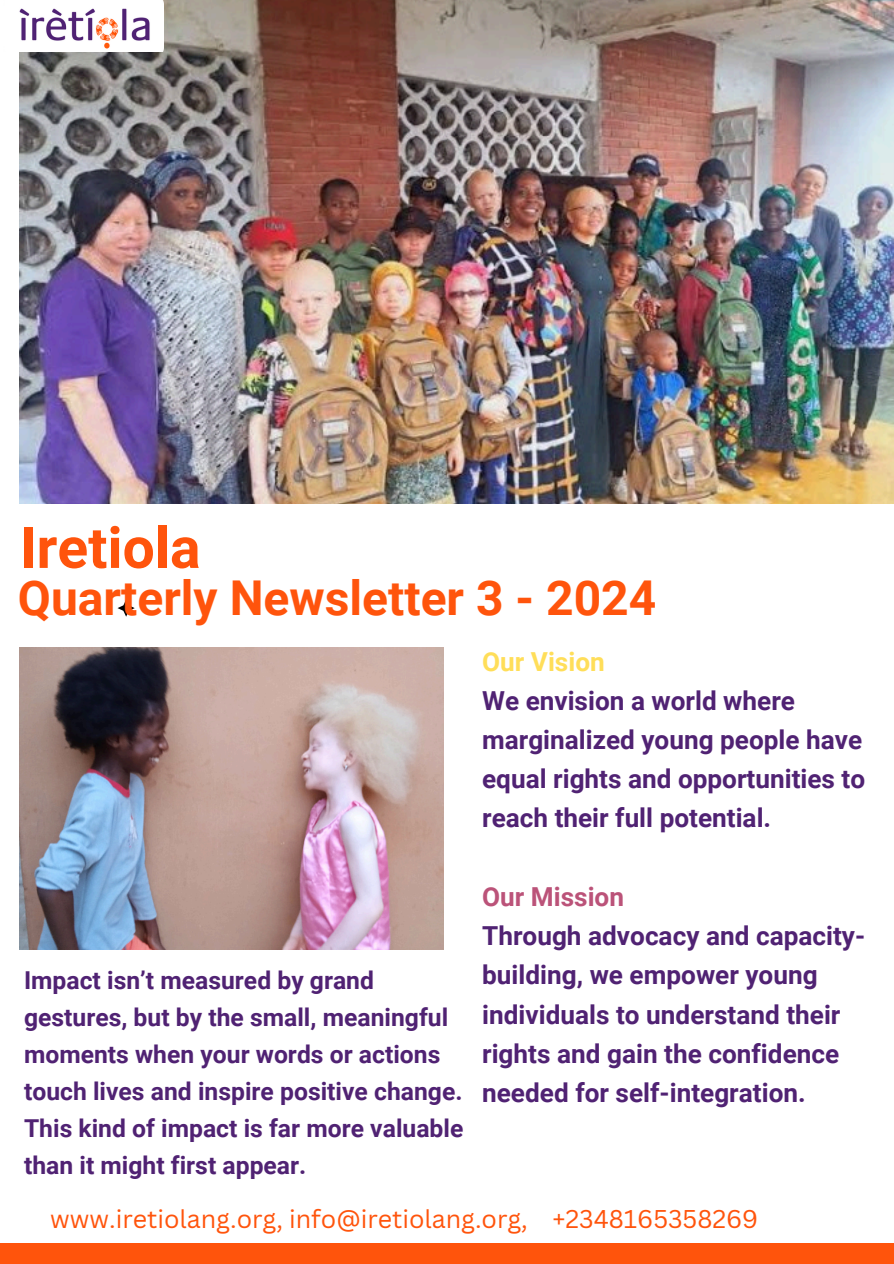
<style>
.page{position:relative;width:894px;height:1264px;background:#fff}
.page>*{position:absolute;margin:0;border:0;box-sizing:border-box;transform-origin:0 0}
.t1{font:700 57px "Roboto";color:#ff540c}
.t2{font:700 48px "Roboto";color:#ff540c}
.t3{font:700 26.1px/39.2px "Roboto";color:#502273}
.t4{font:25.05px "Canva Sans";color:#ff540c}
.t5{font:700 24.6px/37px "Roboto";color:#502273}
.s1{color:#ffde59}
.s2{color:#bb5379}
</style>
<div class="page">
<div style="left:0;top:1242px;width:893px;height:21px;background:#ff540c"></div>
<img style="left:20px;top:0;width:873px;height:503px">
<img style="left:19px;top:0;width:144px;height:52px">
<svg style="left:117px;top:599px;width:18px;height:17px"></svg>
<img style="left:20px;top:647px;width:423px;height:302px">
<p class="t1" style="left:20px;top:515px;width:182px">Iretiola</p>
<h2 class="t2" style="left:18px;top:570px;width:640px">Quarterly Newsletter 3 - 2024</h2>
<h3 class="t3" style="left:482px;top:642px;width:384px"><span class="s1">Our Vision<br></span>We envision a world where marginalized young people have equal rights and opportunities to reach their full potential.</h3>
<p class="t3" style="left:482px;top:877px;width:384px"><span class="s2">Our Mission<br></span>Through advocacy and capacity&shy;building, we empower young individuals to understand their rights and gain the confidence needed for self-integration.</p>
<h3 class="t5" style="left:24px;top:961px;width:441px">Impact isn’t measured by grand gestures, but by the small, meaningful moments when your words or actions touch lives and inspire positive change.<br>This kind of impact is far more valuable than it might first appear.</h3>
<h3 class="t4" style="left:50px;top:1201px;width:709px">www.iretiolang.org, info@iretiolang.org, +2348165358269</h3>
</div>
